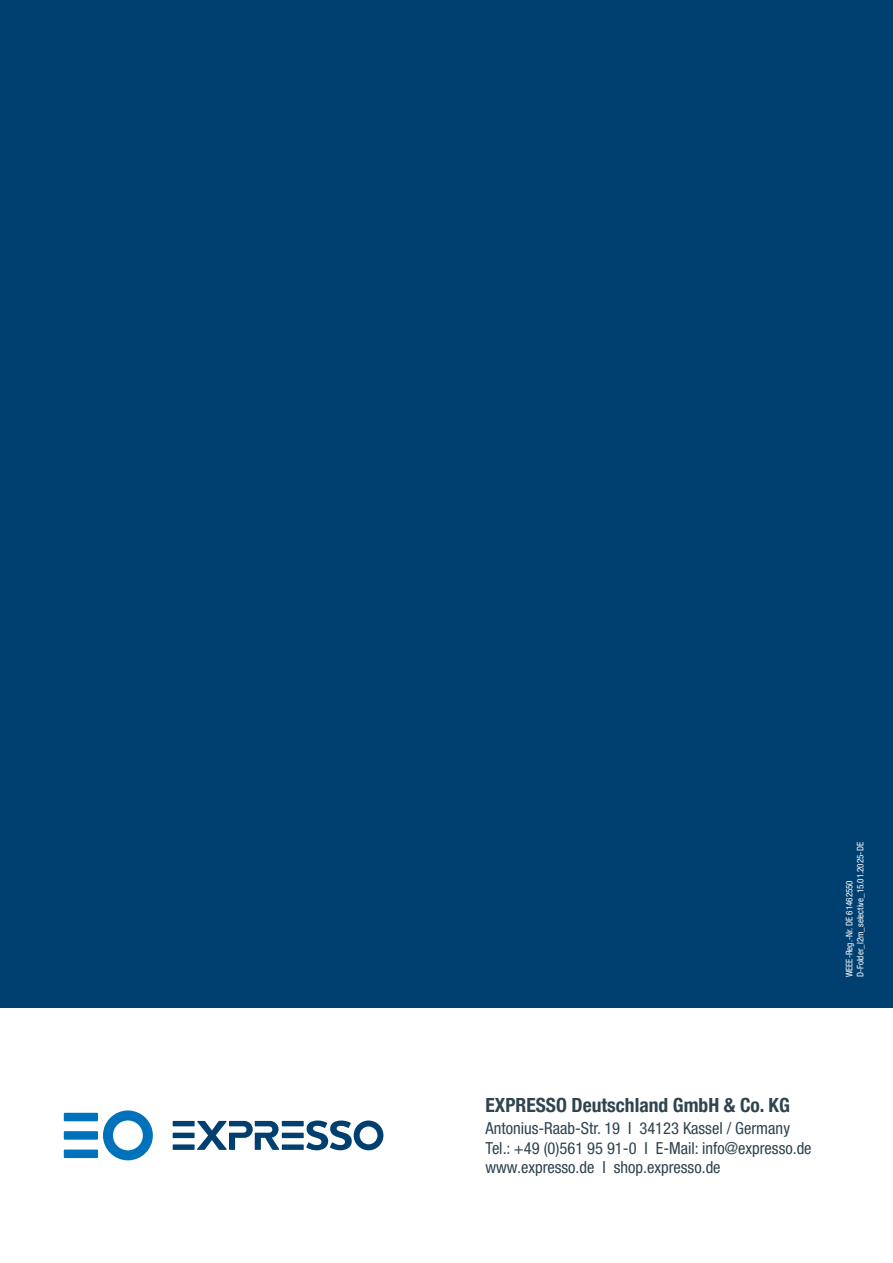
<style>
.page{position:relative;width:893px;height:1263px;background:#fff}
.page>*{position:absolute;margin:0;border:0;box-sizing:border-box;transform-origin:0 0}
.t1{font:700 condensed 19.5px "Helvetica Neue LT Pro";color:#2f444f}
.t2{font:condensed 16.5px/19.5px "Helvetica Neue LT Pro";color:#2f444f}
.t3{font:condensed 9px/10.8px "Helvetica Neue LT Pro";color:#fff}
</style>
<div class="page">
<div style="left:0;top:0;width:893px;height:1008px;background:#004071"></div>
<svg style="left:173px;top:1120px;width:210px;height:30px"></svg>
<svg style="left:64px;top:1110px;width:89px;height:50px"></svg>
<p class="t3" style="left:844px;top:977px;width:137px;rotate:-90deg">WEEE-Reg.-Nr. DE 61462550<br>D-Folder_l2m_selective_15.01.2025-DE</p>
<p class="t1" style="left:486px;top:1093px;width:306px">EXPRESSO Deutschland GmbH &amp; Co. KG</p>
<p class="t2" style="left:486px;top:1118px;width:328px">Antonius-Raab-Str. 19 I 34123 Kassel / Germany<br>Tel.: +49 (0)561 95 91-0 I E-Mail: info@expresso.de www.expresso.de I shop.expresso.de</p>
</div>
